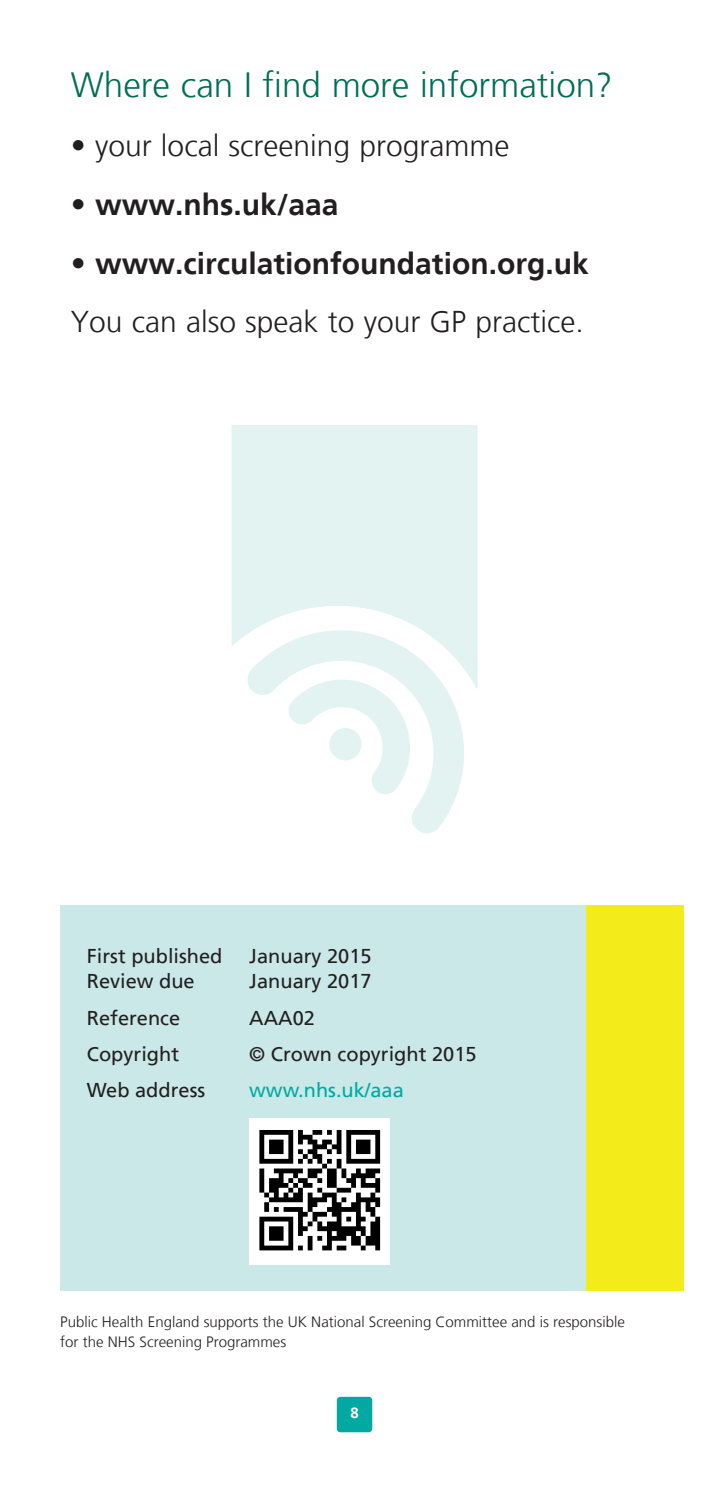
<style>
.page{position:relative;width:702px;height:1489px;background:#fff}
.page>*{position:absolute;margin:0;border:0;box-sizing:border-box;transform-origin:0 0}
._04-B_head{font:300 35px "Frutiger LT";color:#006e53}
._01-Main_text{font:300 30px "Frutiger LT";color:#231f20}
._01-Main_text-2{font:700 30px "Frutiger";color:#231f20}
._02-Imprint_text_no{font:20px "Frutiger LT";color:#231f20}
._02-Imprint_text{font:20px "Frutiger LT";color:#231f20}
._02-Imprint_text_no-2{font:20px "Frutiger LT";color:#00a9a2}
._02-Imprint_text_no-3{font:300 15px/20px "Frutiger LT";color:#231f20}
._08-Folio_verso{font:700 15px "Frutiger";color:#fff}
.s1{font-family:"Frutiger LT";font-weight:300}
</style>
<div class="page">
<div style="left:60px;top:905px;width:588px;height:385px;background:#c9e8e7"></div>
<div style="left:337px;top:1396px;width:35px;height:35px;background:#00a9a2;border-radius:4px"></div>
<img style="left:249px;top:1118px;width:141px;height:146px">
<div style="left:232px;top:425px;width:245px;height:208px;background:#e2f3f2"></div>
<svg style="left:232px;top:633px;width:246px;height:200px"></svg>
<svg style="left:263px;top:687px;width:175px;height:132px"></svg>
<div style="left:329px;top:728px;width:32px;height:32px;background:#e2f3f2;border-radius:50%"></div>
<div style="left:586px;top:905px;width:97px;height:385px;background:#f4ec1a"></div>
<p class="_04-B_head" style="left:71px;top:65px;width:543px">Where can I find more information?</p>
<p class="_01-Main_text" style="left:71px;top:129px;width:440px">• your local screening programme</p>
<p class="_01-Main_text-2" style="left:71px;top:187px;width:269px"><span class="s1">•</span> www.nhs.uk/aaa</p>
<p class="_01-Main_text-2" style="left:71px;top:245px;width:519px"><span class="s1">•</span> www.circulationfoundation.org.uk</p>
<p class="_01-Main_text" style="left:71px;top:305px;width:514px">You can also speak to your GP practice.</p>
<p class="_02-Imprint_text_no" style="left:87px;top:944px;width:137px">First published</p>
<p class="_02-Imprint_text_no" style="left:87px;top:969px;width:109px">Review due</p>
<p class="_02-Imprint_text_no" style="left:249px;top:944px;width:124px">January 2015</p>
<p class="_02-Imprint_text_no" style="left:249px;top:969px;width:124px">January 2017</p>
<p class="_02-Imprint_text_no" style="left:87px;top:1005px;width:95px">Reference</p>
<p class="_02-Imprint_text_no" style="left:249px;top:1005px;width:67px">AAA02</p>
<p class="_02-Imprint_text_no" style="left:87px;top:1042px;width:94px">Copyright</p>
<p class="_02-Imprint_text" style="left:249px;top:1042px;width:229px">© Crown copyright 2015</p>
<p class="_02-Imprint_text_no" style="left:87px;top:1078px;width:120px">Web address</p>
<p class="_02-Imprint_text_no-2" style="left:249px;top:1078px;width:156px">www.nhs.uk/aaa</p>
<p class="_02-Imprint_text_no-3" style="left:60px;top:1311px;width:566px">Public Health England supports the UK National Screening Committee and is responsible for the NHS Screening Programmes</p>
<p class="_08-Folio_verso" style="left:350px;top:1404px;width:10px">8</p>
</div>
